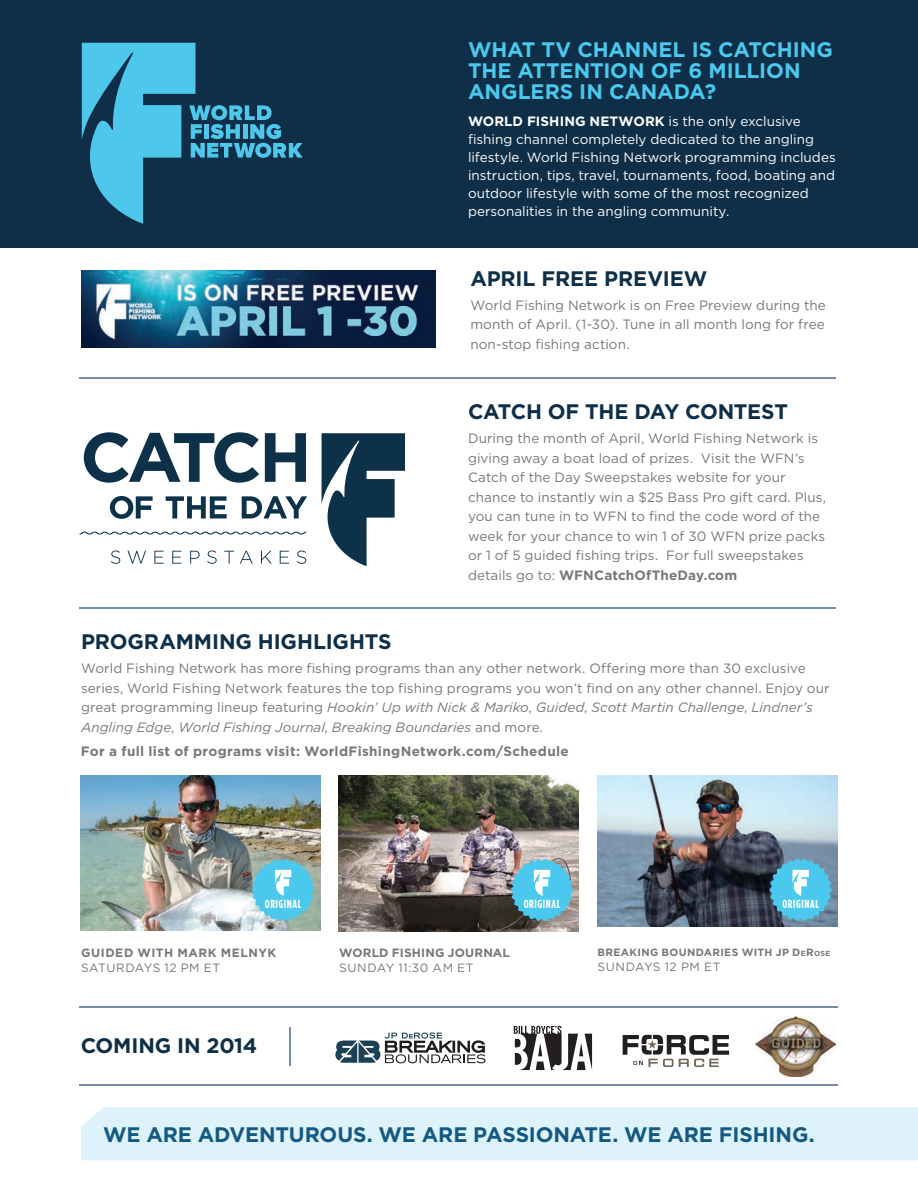
<style>
.page{position:relative;width:918px;height:1188px;background:#fff}
.page>*{position:absolute;margin:0;border:0;box-sizing:border-box;transform-origin:0 0}
.t1{font:700 21px "Gotham";letter-spacing:-.005em;color:#0e2f47}
.t2{font:700 21px/21px "Gotham";letter-spacing:-.005em;color:#4ac8ed}
.t3{font:700 21px "Gotham";letter-spacing:-.01em;color:#135983}
.t4{font:13.5px/19.5px "Gotham";letter-spacing:.005em;color:#76787b}
.t5{font:13.5px/18px "Gotham";color:#fff}
.t6{font:700 13.5px "Gotham";letter-spacing:.025em;color:#76787b}
.t7{font:12px "Gotham";letter-spacing:.045em;color:#76787b}
.t8{font:700 12px "Gotham";letter-spacing:.05em;color:#76787b}
.t9{font:700 12px "Gotham";letter-spacing:.025em;color:#76787b}
.t10{font:700 11.7px "Gotham Condensed";letter-spacing:.05em;color:#fff}
.t11{font:700 10.5px "Gotham";letter-spacing:.035em;color:#76787b}
.s1{font-weight:700}
.s2{font-style:italic}
.s3{font-style:inherit}
.s4{font-size:7.35px}
</style>
<div class="page">
<div style="left:81px;top:1107px;width:837px;height:53px;background:#ddf2fa"></div>
<hr style="left:79px;top:608px;width:757px;height:1px;background:#798dab">
<hr style="left:79px;top:377px;width:757px;height:1px;background:#798dab">
<img style="left:338px;top:776px;width:240px;height:156px">
<img style="left:81px;top:776px;width:240px;height:154px">
<img style="left:598px;top:776px;width:239px;height:151px">
<hr style="left:79px;top:1085px;width:759px;height:1px;background:#798dab">
<hr style="left:79px;top:1007px;width:759px;height:1px;background:#798dab">
<svg style="left:252px;top:859px;width:63px;height:62px;background:#70c7dd"></svg>
<svg style="left:511px;top:859px;width:62px;height:62px;background:#68b9d0"></svg>
<svg style="left:769px;top:859px;width:63px;height:62px;background:#5ab2d0"></svg>
<img style="left:81px;top:270px;width:354px;height:78px">
<svg style="left:80px;top:532px;width:226px;height:3px"></svg>
<svg style="left:321px;top:433px;width:84px;height:133px"></svg>
<svg style="left:84px;top:432px;width:175px;height:51px"></svg>
<svg style="left:265px;top:433px;width:41px;height:49px"></svg>
<svg style="left:110px;top:496px;width:43px;height:23px"></svg>
<svg style="left:166px;top:496px;width:61px;height:22px"></svg>
<svg style="left:242px;top:496px;width:65px;height:22px"></svg>
<svg style="left:111px;top:551px;width:9px;height:13px"></svg>
<svg style="left:128px;top:551px;width:18px;height:13px"></svg>
<svg style="left:154px;top:551px;width:10px;height:13px"></svg>
<svg style="left:172px;top:551px;width:10px;height:13px"></svg>
<svg style="left:190px;top:551px;width:10px;height:13px"></svg>
<svg style="left:207px;top:551px;width:10px;height:13px"></svg>
<svg style="left:224px;top:551px;width:10px;height:13px"></svg>
<svg style="left:240px;top:551px;width:13px;height:13px"></svg>
<svg style="left:261px;top:551px;width:11px;height:13px"></svg>
<svg style="left:280px;top:551px;width:9px;height:13px"></svg>
<svg style="left:297px;top:551px;width:9px;height:13px"></svg>
<div style="left:0;top:0;width:918px;height:248px;background:#0e2f47"></div>
<svg style="left:81px;top:43px;width:222px;height:181px"></svg>
<svg style="left:335px;top:1032px;width:151px;height:31px"></svg>
<svg style="left:514px;top:1026px;width:78px;height:44px"></svg>
<svg style="left:623px;top:1035px;width:106px;height:32px"></svg>
<img style="left:756px;top:1016px;width:79px;height:61px">
<hr style="left:290px;top:1027px;width:1px;height:38px;background:#798dab">
<h1 class="t2" style="left:468px;top:38px;width:366px">WHAT TV CHANNEL IS CATCHING<br>THE ATTENTION OF 6 MILLION<br>ANGLERS IN CANADA?</h1>
<p class="t5" style="left:468px;top:112px;width:369px"><span class="s1">WORLD FISHING NETWORK</span> is the only exclusive fishing channel completely dedicated to the angling lifestyle. World Fishing Network programming includes instruction, tips, travel, tournaments, food, boating and outdoor lifestyle with some of the most recognized personalities in the angling community.</p>
<h1 class="t1" style="left:470px;top:266px;width:239px">APRIL FREE PREVIEW</h1>
<p class="t4" style="left:470px;top:295px;width:357px;text-align:justify">World Fishing Network is on Free Preview during the month of April. (1-30). Tune in all month long for free non-stop fishing action.</p>
<h1 class="t1" style="left:468px;top:400px;width:322px">CATCH OF THE DAY CONTEST</h1>
<p class="t4" style="left:468px;top:428px;width:360px">During the month of April, World Fishing Network is giving away a boat load of prizes. Visit the WFN’s Catch of the Day Sweepstakes website for your chance to instantly win a $25 Bass Pro gift card. Plus, you can tune in to WFN to find the code word of the week for your chance to win 1 of 30 WFN prize packs or 1 of 5 guided fishing trips. For full sweepstakes details go to: <span class="s1">WFNCatchOfTheDay.com</span></p>
<h1 class="t1" style="left:81px;top:630px;width:312px">PROGRAMMING HIGHLIGHTS</h1>
<p class="t4" style="left:81px;top:659px;width:750px">World Fishing Network has more fishing programs than any other network. Offering more than 30 exclusive series, World Fishing Network features the top fishing programs you won’t find on any other channel. Enjoy our great programming lineup featuring <span class="s2">Hookin’ Up with Nick &amp; Mariko</span>, <span class="s2">Guided</span>, <span class="s2">Scott Martin Challenge</span>, <span class="s2">Lindner’s Angling Edge</span>, <span class="s2">World Fishing Journal</span>, <span class="s2">Breaking Boundaries</span> and more.</p>
<p class="t6" style="left:81px;top:743px;width:489px">For a full list of programs visit: WorldFishingNetwork.com/Schedule</p>
<p class="t10" style="left:265px;top:897px;width:38px">ORIGINAL</p>
<p class="t10" style="left:524px;top:897px;width:38px">ORIGINAL</p>
<p class="t10" style="left:782px;top:897px;width:38px">ORIGINAL</p>
<p class="t8" style="left:81px;top:946px;width:197px">GUIDED WITH MARK MELNYK</p>
<p class="t7" style="left:81px;top:961px;width:141px">SATURDAYS 12 PM ET</p>
<h1 class="t1" style="left:81px;top:1034px;width:178px">COMING IN 2014</h1>
<p class="t9" style="left:339px;top:946px;width:172px">WORLD FISHING JOURNAL</p>
<p class="t7" style="left:339px;top:961px;width:136px">SUNDAY 11:30 AM ET</p>
<p class="t11" style="left:598px;top:946px;width:234px">BREAKING BOUNDARIES WITH JP <span class="s3">D</span><span class="s4">E</span><span class="s3">R</span><span class="s4">OSE</span></p>
<p class="t7" style="left:598px;top:960px;width:125px">SUNDAYS 12 PM ET</p>
<h1 class="t3" style="left:103px;top:1123px;width:713px">WE ARE ADVENTUROUS. WE ARE PASSIONATE. WE ARE FISHING.</h1>
</div>
